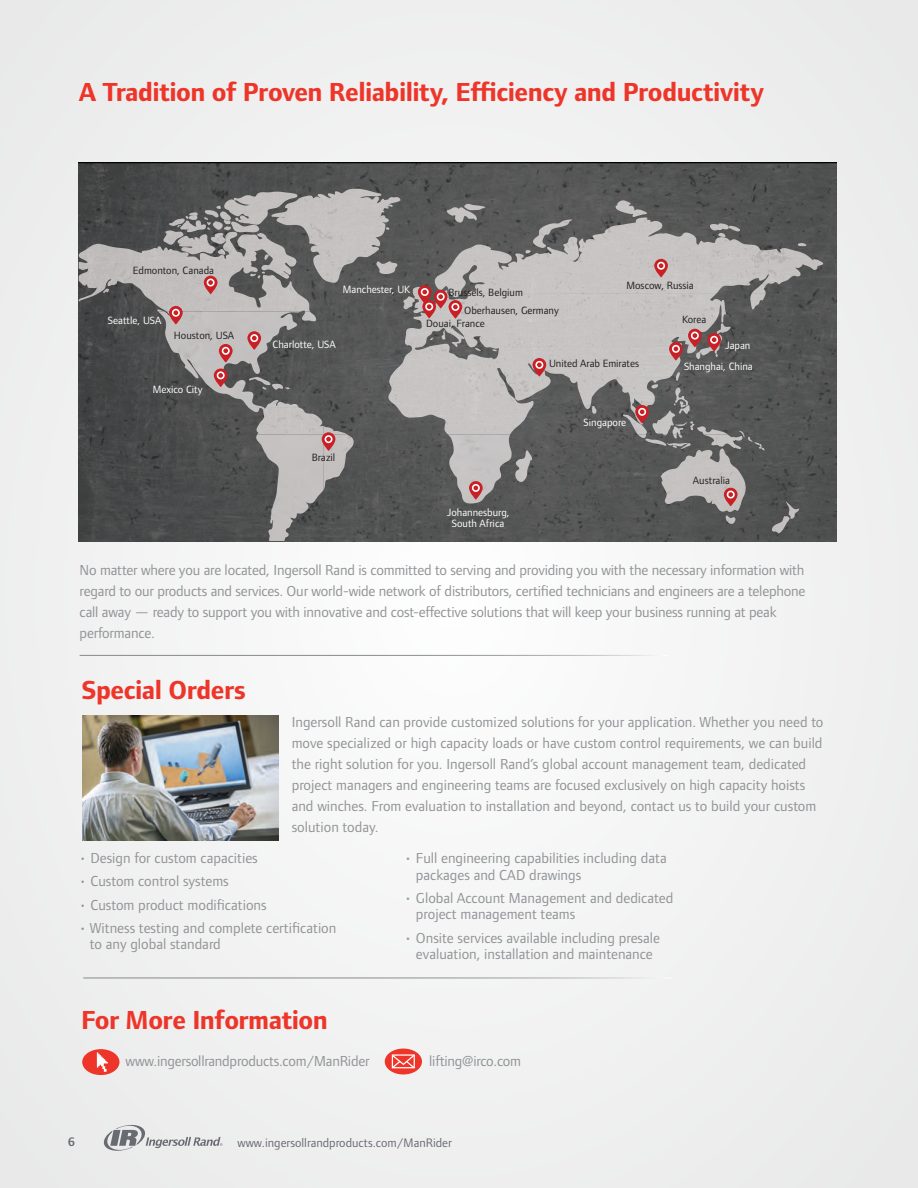
<style>
.page{position:relative;width:918px;height:1188px;background:#f0f0f1}
.page>*{position:absolute;margin:0;border:0;box-sizing:border-box;transform-origin:0 0}
.t1{font:700 27px "Foundry Form Sans";letter-spacing:-.02em;color:#ee3529}
.t2{font:15px/21px "Foundry Form Sans";color:#919396}
.t3{font:12.75px "Foundry Form Sans";color:#696b73}
.t4{font:600 12.75px "Foundry Form Sans";color:#696b73}
.t5{font:10.95px "Foundry Form Sans";color:#231f20}
.t6{font:10.95px/10.9px "Foundry Form Sans";color:#fff;text-align:center}
</style>
<div class="page">
<svg style="left:103px;top:1124px;width:120px;height:27px"></svg>
<img style="left:82px;top:715px;width:196px;height:126px">
<hr style="left:80px;top:655px;width:588px;height:1px;background:#fff">
<hr style="left:83px;top:977px;width:589px;height:2px;background:#fff">
<div style="left:82px;top:1049px;width:37px;height:26px;background:#ee3529;border-radius:50%"></div>
<svg style="left:97px;top:1052px;width:11px;height:20px"></svg>
<div style="left:385px;top:1049px;width:37px;height:25px;background:#ee3529;border-radius:50%"></div>
<svg style="left:392px;top:1054px;width:23px;height:14px"></svg>
<svg style="left:79px;top:162px;width:758px;height:379px;background:#5b5b5b"></svg>
<img style="left:78px;top:241px;width:263px;height:42px">
<img style="left:271px;top:190px;width:130px;height:51px">
<img style="left:256px;top:456px;width:85px;height:85px">
<img style="left:387px;top:346px;width:309px;height:88px">
<img style="left:452px;top:241px;width:278px;height:29px">
<img style="left:404px;top:293px;width:362px;height:54px">
<img style="left:533px;top:217px;width:206px;height:24px">
<img style="left:660px;top:451px;width:129px;height:53px">
<img style="left:667px;top:504px;width:132px;height:29px">
<img style="left:716px;top:434px;width:49px;height:18px">
<img style="left:224px;top:192px;width:423px;height:33px">
<img style="left:158px;top:311px;width:160px;height:97px">
<img style="left:248px;top:407px;width:106px;height:49px">
<img style="left:323px;top:455px;width:23px;height:35px">
<img style="left:448px;top:434px;width:84px;height:70px">
<img style="left:651px;top:372px;width:37px;height:42px">
<img style="left:691px;top:421px;width:53px;height:13px">
<img style="left:695px;top:323px;width:36px;height:36px">
<svg style="left:654px;top:259px;width:14px;height:18px"></svg>
<svg style="left:533px;top:358px;width:13px;height:19px"></svg>
<svg style="left:635px;top:405px;width:14px;height:19px"></svg>
<svg style="left:724px;top:488px;width:14px;height:18px"></svg>
<svg style="left:469px;top:481px;width:14px;height:19px"></svg>
<svg style="left:247px;top:331px;width:14px;height:19px"></svg>
<svg style="left:169px;top:306px;width:14px;height:19px"></svg>
<svg style="left:322px;top:432px;width:13px;height:19px"></svg>
<svg style="left:219px;top:344px;width:14px;height:19px"></svg>
<svg style="left:214px;top:369px;width:14px;height:18px"></svg>
<svg style="left:204px;top:276px;width:13px;height:18px"></svg>
<svg style="left:418px;top:285px;width:44px;height:34px"></svg>
<svg style="left:669px;top:329px;width:52px;height:32px;background:#a07576"></svg>
<h1 class="t1" style="left:79px;top:76px;width:687px">A Tradition of Proven Reliability, Efficiency and Productivity</h1>
<p class="t5" style="left:133px;top:264px;width:83px">Edmonton, Canada</p>
<p class="t6" style="left:108px;top:315px;width:55px">Seattle, USA</p>
<p class="t5" style="left:174px;top:329px;width:62px">Houston, USA</p>
<p class="t6" style="left:153px;top:384px;width:51px">Mexico City</p>
<p class="t6" style="left:343px;top:284px;width:69px">Manchester, UK</p>
<p class="t5" style="left:449px;top:286px;width:76px">Brussels, Belgium</p>
<p class="t5" style="left:426px;top:317px;width:60px">Douai, France</p>
<p class="t5" style="left:464px;top:304px;width:96px">Oberhausen, Germany</p>
<p class="t6" style="left:273px;top:339px;width:65px">Charlotte, USA</p>
<p class="t5" style="left:626px;top:279px;width:69px">Moscow, Russia</p>
<p class="t5" style="left:682px;top:313px;width:26px">Korea</p>
<p class="t6" style="left:725px;top:340px;width:27px">Japan</p>
<p class="t5" style="left:312px;top:451px;width:25px">Brazil</p>
<p class="t6" style="left:447px;top:507px;width:64px">Johannesburg,<br>South Africa</p>
<p class="t5" style="left:549px;top:357px;width:92px">United Arab Emirates</p>
<p class="t6" style="left:584px;top:417px;width:44px">Singapore</p>
<p class="t6" style="left:684px;top:361px;width:70px">Shanghai, China</p>
<p class="t5" style="left:693px;top:474px;width:39px">Australia</p>
<p class="t2" style="left:80px;top:560px;width:727px">No matter where you are located, Ingersoll Rand is committed to serving and providing you with the necessary information with regard to our products and services. Our world-wide network of distributors, certified technicians and engineers are a telephone call away — ready to support you with innovative and cost-effective solutions that will keep your business running at peak performance.</p>
<h1 class="t1" style="left:82px;top:674px;width:165px">Special Orders</h1>
<p class="t2" style="left:292px;top:711px;width:533px">Ingersoll Rand can provide customized solutions for your application. Whether you need to move specialized or high capacity loads or have custom control requirements, we can build the right solution for you. Ingersoll Rand’s global account management team, dedicated project managers and engineering teams are focused exclusively on high capacity hoists and winches. From evaluation to installation and beyond, contact us to build your custom solution today.</p>
<p class="t2" style="left:416px;top:850px;width:252px;line-height:16.5px;text-indent:-12px">• Full engineering capabilities including data packages and CAD drawings</p>
<p class="t2" style="left:416px;top:890px;width:259px;line-height:16.5px;text-indent:-12px">• Global Account Management and dedicated project management teams</p>
<p class="t2" style="left:404px;top:929px;width:257px;line-height:16.5px;text-align:center">• Onsite services available including presale evaluation, installation and maintenance</p>
<p class="t2" style="left:79px;top:848px;width:181px">• Design for custom capacities</p>
<p class="t2" style="left:79px;top:871px;width:152px">• Custom control systems</p>
<p class="t2" style="left:79px;top:894px;width:189px">• Custom product modifications</p>
<p class="t2" style="left:90px;top:920px;width:248px;line-height:16.5px;text-indent:-11px">• Witness testing and complete certification to any global standard</p>
<h1 class="t1" style="left:81px;top:1005px;width:248px">For More Information</h1>
<p class="t2" style="left:126px;top:1050px;width:245px">www.ingersollrandproducts.com/ManRider</p>
<p class="t2" style="left:429px;top:1050px;width:93px">lifting@irco.com</p>
<p class="t4" style="left:68px;top:1135px;width:9px">6</p>
<p class="t3" style="left:238px;top:1135px;width:216px">www.ingersollrandproducts.com/ManRider</p>
</div>
